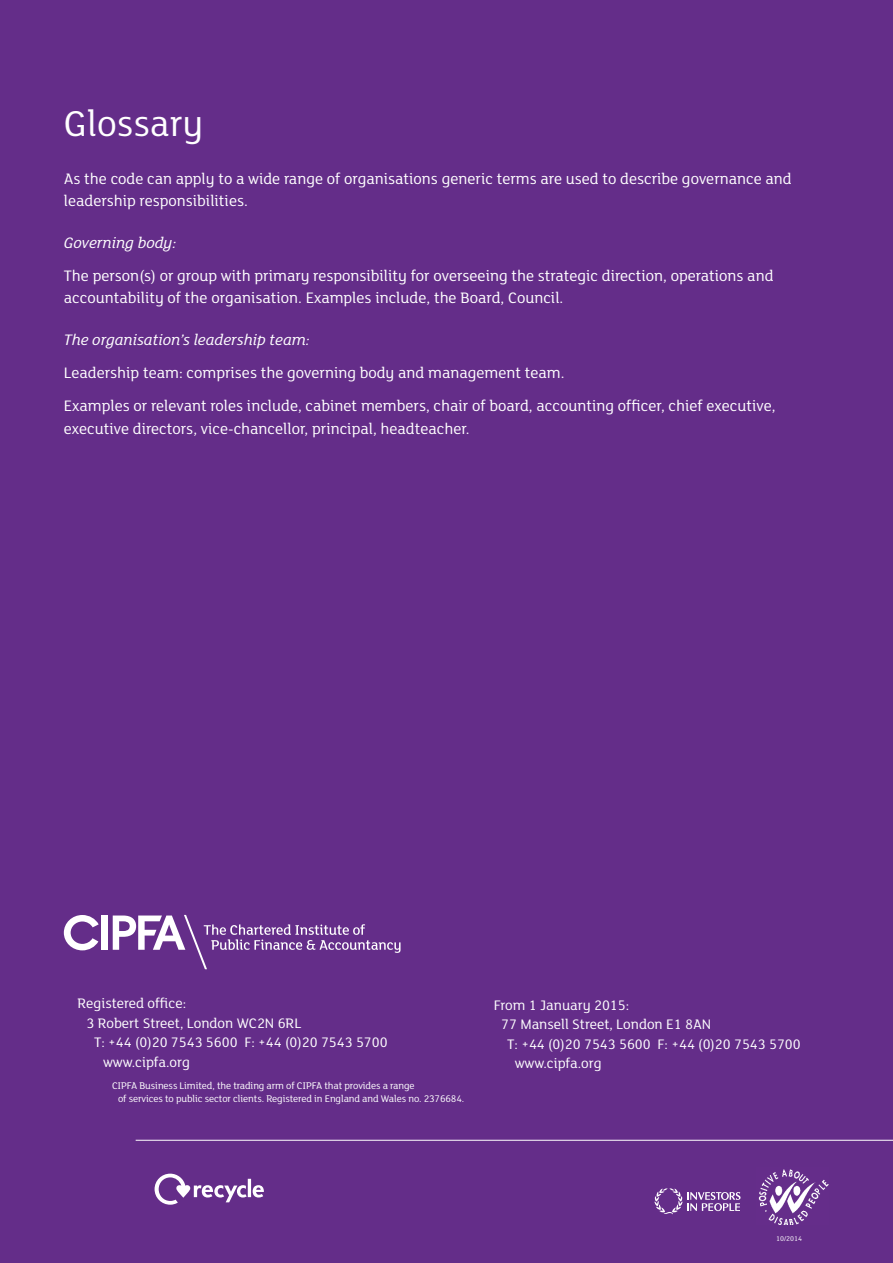
<style>
.page{position:relative;width:893px;height:1263px;background:#642d89}
.page>*{position:absolute;margin:0;border:0;box-sizing:border-box;transform-origin:0 0}
.Heading_26_24{font:39px "FS Lola";color:#fff}
.Body_Copy_11_15{font:16.5px/22.5px "FS Lola";color:#fff}
.Subhead_B_11_15_Med{font:italic 16.5px "FS Lola";color:#fff}
.Registered_Office{font:15px "FS Lola";color:#fff}
.Small_Print{font:10.5px/13.5px "FS Lola";letter-spacing:-.01em;color:#fff}
.Bullets_White_7_5_9{font:7.5px "FS Lola";color:#fff}
</style>
<div class="page">
<svg style="left:654px;top:1188px;width:28px;height:26px"></svg>
<svg style="left:688px;top:1192px;width:53px;height:19px"></svg>
<hr style="left:136px;top:1140px;width:757px;height:1px;background:#fff">
<div style="left:102px;top:915px;width:6px;height:35px;background:#fff"></div>
<svg style="left:113px;top:915px;width:288px;height:54px"></svg>
<svg style="left:64px;top:915px;width:35px;height:35px"></svg>
<img style="left:758px;top:1169px;width:71px;height:56px">
<svg style="left:155px;top:1173px;width:109px;height:32px"></svg>
<p class="Heading_26_24" style="left:64px;top:97px;width:141px">Glossary</p>
<p class="Body_Copy_11_15" style="left:64px;top:166px;width:729px">As the code can apply to a wide range of organisations generic terms are used to describe governance and leadership responsibilities.</p>
<p class="Subhead_B_11_15_Med" style="left:64px;top:231px;width:114px">Governing body:</p>
<p class="Body_Copy_11_15" style="left:64px;top:264px;width:711px">The person(s) or group with primary responsibility for overseeing the strategic direction, operations and accountability of the organisation. Examples include, the Board, Council.</p>
<p class="Subhead_B_11_15_Med" style="left:64px;top:329px;width:247px">The organisation’s leadership team:</p>
<p class="Body_Copy_11_15" style="left:64px;top:361px;width:502px">Leadership team: comprises the governing body and management team.</p>
<p class="Body_Copy_11_15" style="left:64px;top:394px;width:713px">Examples or relevant roles include, cabinet members, chair of board, accounting officer, chief executive, executive directors, vice-chancellor, principal, headteacher.</p>
<p class="Registered_Office" style="left:78px;top:994px;width:110px">Registered office:</p>
<p class="Registered_Office" style="left:87px;top:1013px;width:216px">3 Robert Street, London WC2N 6RL</p>
<p class="Registered_Office" style="left:94px;top:1033px;width:295px">T: +44 (0)20 7543 5600 F: +44 (0)20 7543 5700</p>
<p class="Registered_Office" style="left:103px;top:1052px;width:88px">www.cipfa.org</p>
<p class="Small_Print" style="left:118px;top:1078px;width:348px;text-indent:-6px">CIPFA Business Limited, the trading arm of CIPFA that provides a range<br>of services to public sector clients. Registered in England and Wales no. 2376684.</p>
<p class="Registered_Office" style="left:494px;top:995px;width:137px">From 1 January 2015:</p>
<p class="Registered_Office" style="left:501px;top:1014px;width:211px">77 Mansell Street, London E1 8AN</p>
<p class="Registered_Office" style="left:507px;top:1034px;width:295px">T: +44 (0)20 7543 5600 F: +44 (0)20 7543 5700</p>
<p class="Registered_Office" style="left:515px;top:1053px;width:88px">www.cipfa.org</p>
<p class="Bullets_White_7_5_9" style="left:776px;top:1234px;width:27px">10/2014</p>
</div>
